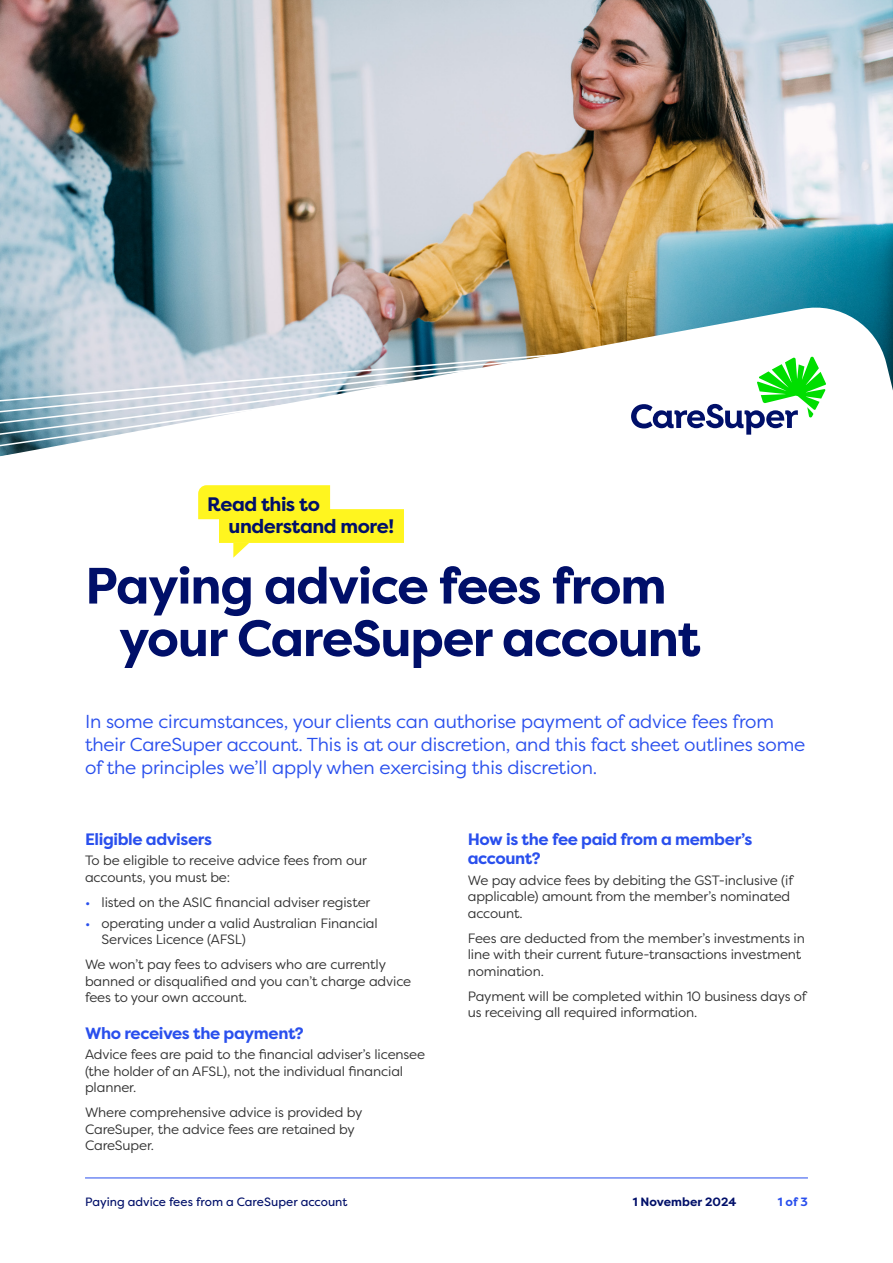
<style>
.page{position:relative;width:893px;height:1263px;background:#fff}
.page>*{position:absolute;margin:0;border:0;box-sizing:border-box;transform-origin:0 0}
.H1_-_34pt_Inky_Blue{font:700 51px/52.5px "Filson Pro";letter-spacing:-.025em;color:#000f69}
.H2_-_11pt_Mid_Blue{font:700 19.5px/22.5px "Filson Pro";letter-spacing:-.025em;color:#000f69}
.Intro_Lead-in_-_12_5pt_Mid_Blue{font:18.75px/23.2px "Filson Pro";letter-spacing:-.01em;color:#294fed}
.H2_-_11pt_Mid_Blue-2{font:700 16.5px/19.5px "Filson Pro";letter-spacing:-.025em;color:#294fed}
.Body_Copy_-_9pt_Charcoal{font:13.5px/16.5px "Filson Pro";letter-spacing:-.01em;color:#303030}
.Document_Title_-_8pt_Inky_Blue{font:12px "Filson Pro";color:#000f69}
.Date_-_8pt_Inky_Blue{font:700 12px "Filson Pro";letter-spacing:.005em;color:#000f69}
.Page_Number_-_8pt_Mid_Blue{font:700 12px "Filson Pro";color:#294fed}
.s1{color:#294fed}
</style>
<div class="page">
<img style="left:0;top:0;width:893px;height:302px">
<svg style="left:0;top:302px;width:893px;height:155px"></svg>
<svg style="left:631px;top:357px;width:195px;height:78px"></svg>
<svg style="left:198px;top:485px;width:206px;height:73px"></svg>
<hr style="left:85px;top:1177px;width:723px;height:1px;background:#294fed">
<p class="H2_-_11pt_Mid_Blue" style="left:229px;top:493px;width:167px;text-indent:-21px">Read this to understand more!</p>
<p class="H1_-_34pt_Inky_Blue" style="left:119px;top:560px;width:583px;text-indent:-34px">Paying advice fees from your CareSuper account</p>
<p class="Intro_Lead-in_-_12_5pt_Mid_Blue" style="left:85px;top:709px;width:722px">In some circumstances, your clients can authorise payment of advice fees from their CareSuper account. This is at our discretion, and this fact sheet outlines some of the principles we’ll apply when exercising this discretion.</p>
<p class="H2_-_11pt_Mid_Blue-2" style="left:85px;top:829px;width:128px">Eligible advisers</p>
<p class="Body_Copy_-_9pt_Charcoal" style="left:85px;top:852px;width:283px">To be eligible to receive advice fees from our accounts, you must be:</p>
<p class="Body_Copy_-_9pt_Charcoal" style="left:85px;top:893px;width:287px"><span class="s1">•</span> listed on the ASIC financial adviser register</p>
<p class="Body_Copy_-_9pt_Charcoal" style="left:102px;top:914px;width:278px;text-indent:-16px"><span class="s1">•</span> operating under a valid Australian Financial<br>Services Licence (AFSL)</p>
<p class="Body_Copy_-_9pt_Charcoal" style="left:85px;top:956px;width:328px">We won’t pay fees to advisers who are currently banned or disqualified and you can’t charge advice fees to your own account.</p>
<p class="H2_-_11pt_Mid_Blue-2" style="left:85px;top:1023px;width:220px">Who receives the payment?</p>
<p class="Body_Copy_-_9pt_Charcoal" style="left:85px;top:1046px;width:342px">Advice fees are paid to the financial adviser’s licensee (the holder of an AFSL), not the individual financial planner.</p>
<p class="Body_Copy_-_9pt_Charcoal" style="left:85px;top:1104px;width:279px">Where comprehensive advice is provided by<br>CareSuper, the advice fees are retained by<br>CareSuper.</p>
<p class="H2_-_11pt_Mid_Blue-2" style="left:468px;top:829px;width:286px">How is the fee paid from a member’s account?</p>
<p class="Body_Copy_-_9pt_Charcoal" style="left:468px;top:871px;width:327px">We pay advice fees by debiting the GST-inclusive (if applicable) amount from the member’s nominated account.</p>
<p class="Body_Copy_-_9pt_Charcoal" style="left:468px;top:929px;width:339px">Fees are deducted from the member’s investments in line with their current future-transactions investment nomination.</p>
<p class="Body_Copy_-_9pt_Charcoal" style="left:468px;top:987px;width:340px">Payment will be completed within 10 business days of us receiving all required information.</p>
<p class="Document_Title_-_8pt_Inky_Blue" style="left:85px;top:1193px;width:264px">Paying advice fees from a CareSuper account</p>
<p class="Date_-_8pt_Inky_Blue" style="left:633px;top:1194px;width:105px">1 November 2024</p>
<p class="Page_Number_-_8pt_Mid_Blue" style="left:778px;top:1194px;width:32px">1 of 3</p>
</div>
